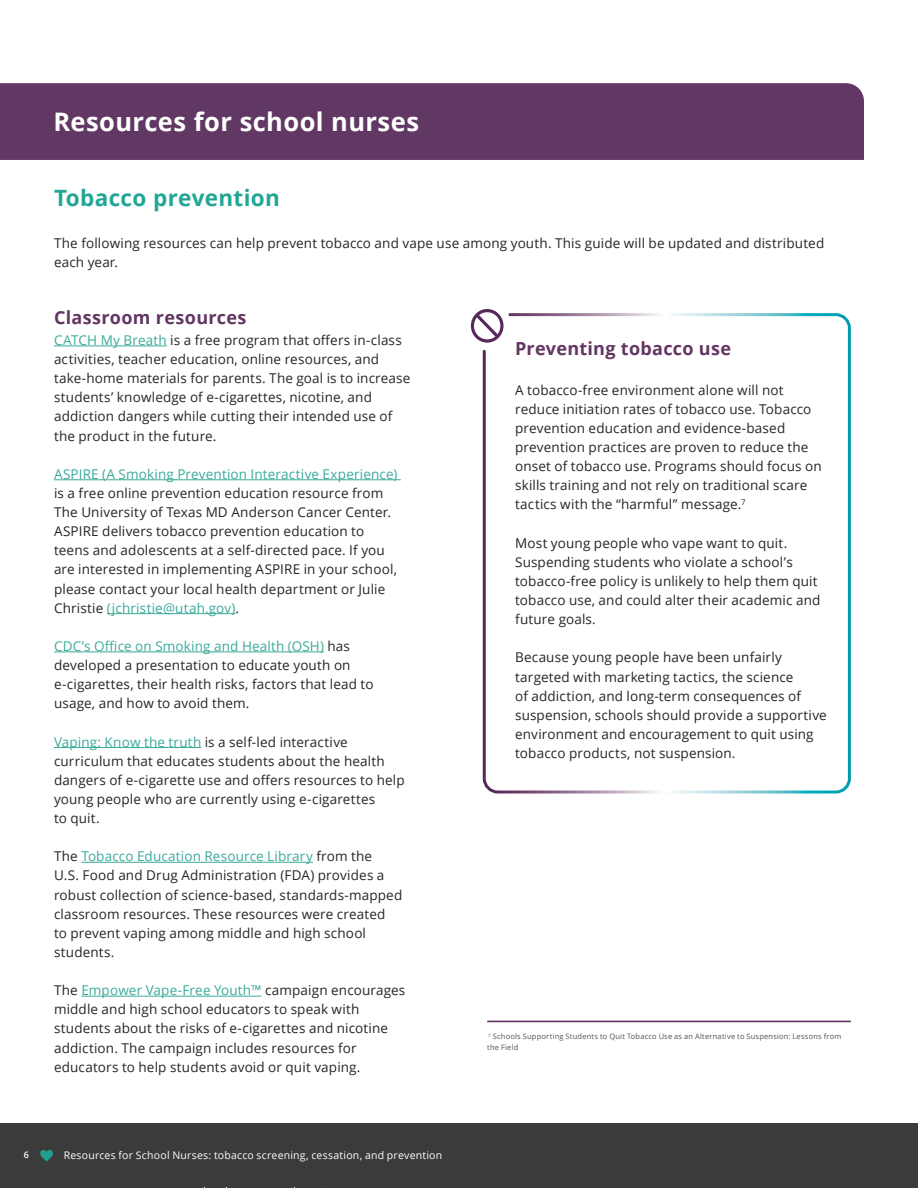
<style>
.page{position:relative;width:918px;height:1188px;background:#fff}
.page>*{position:absolute;margin:0;border:0;box-sizing:border-box;transform-origin:0 0}
.t1{font:700 25.5px "Open Sans";letter-spacing:.015em;color:#fff}
.t2{font:700 22.5px "Open Sans";letter-spacing:.015em;color:#21a695}
.t3{font:700 18px "Open Sans";letter-spacing:.015em;color:#633562}
.t4{font:13.5px/19.2px "Open Sans";letter-spacing:.01em;color:#252525}
.t5{font:13.5px "Open Sans";letter-spacing:.01em;color:#3aaa99}
.t6{font:10.5px "Open Sans";letter-spacing:.02em;color:#fff}
.t7{font:600 9px "Open Sans";color:#fff}
.t8{font:7.5px/10.5px "Open Sans";letter-spacing:.025em;color:#535454}
.s1{color:#3aaa99}
</style>
<div class="page">
<div style="left:0;top:1123px;width:918px;height:65px;background:#3b3b3b"></div>
<svg style="left:40px;top:1150px;width:13px;height:11px"></svg>
<div style="left:0;top:83px;width:864px;height:77px;background:#613863"></div>
<hr style="left:54px;top:346px;width:113px;height:1px;background:#3aaa99">
<hr style="left:54px;top:479px;width:347px;height:1px;background:#3aaa99">
<hr style="left:107px;top:613px;width:129px;height:1px;background:#3aaa99">
<hr style="left:54px;top:652px;width:270px;height:1px;background:#3aaa99">
<hr style="left:54px;top:747px;width:147px;height:1px;background:#3aaa99">
<hr style="left:81px;top:862px;width:232px;height:1px;background:#3aaa99">
<hr style="left:81px;top:996px;width:181px;height:1px;background:#3aaa99">
<hr style="left:487px;top:1021px;width:364px;height:1px;background:#562958">
<svg style="left:482px;top:313px;width:369px;height:481px"></svg>
<svg style="left:471px;top:309px;width:33px;height:34px"></svg>
<h1 class="t1" style="left:53px;top:104px;width:367px">Resources for school nurses</h1>
<h2 class="t2" style="left:54px;top:182px;width:227px">Tobacco prevention</h2>
<p class="t4" style="left:54px;top:233px;width:772px">The following resources can help prevent tobacco and vape use among youth. This guide will be updated and distributed each year.</p>
<h3 class="t3" style="left:54px;top:305px;width:194px">Classroom resources</h3>
<p class="t4" style="left:54px;top:330px;width:358px"><span class="s1">CATCH My Breath</span> is a free program that offers in-class activities, teacher education, online resources, and take-home materials for parents. The goal is to increase students’ knowledge of e-cigarettes, nicotine, and addiction dangers while cutting their intended use of the product in the future.</p>
<p class="t5" style="left:54px;top:465px;width:345px">ASPIRE (A Smoking Prevention Interactive Experience)</p>
<p class="t4" style="left:54px;top:483px;width:345px">is a free online prevention education resource from The University of Texas MD Anderson Cancer Center.<br>ASPIRE delivers tobacco prevention education to teens and adolescents at a self-directed pace. If you are interested in implementing ASPIRE in your school, please contact your local health department or Julie Christie <span class="s1">(jchristie@utah.gov)</span>.</p>
<p class="t4" style="left:54px;top:636px;width:321px"><span class="s1">CDC’s Office on Smoking and Health (OSH)</span> has developed a presentation to educate youth on e-cigarettes, their health risks, factors that lead to usage, and how to avoid them.</p>
<p class="t4" style="left:54px;top:732px;width:352px"><span class="s1">Vaping: Know the truth</span> is a self-led interactive curriculum that educates students about the health dangers of e-cigarette use and offers resources to help young people who are currently using e-cigarettes<br>to quit.</p>
<p class="t4" style="left:54px;top:846px;width:350px">The <span class="s1">Tobacco Education Resource Library</span> from the<br>U.S. Food and Drug Administration (FDA) provides a robust collection of science-based, standards-mapped classroom resources. These resources were created<br>to prevent vaping among middle and high school students.</p>
<p class="t4" style="left:54px;top:980px;width:353px">The <span class="s1">Empower Vape-Free Youth™</span> campaign encourages middle and high school educators to speak with students about the risks of e-cigarettes and nicotine addiction. The campaign includes resources for educators to help students avoid or quit vaping.</p>
<h3 class="t3" style="left:515px;top:336px;width:218px">Preventing tobacco use</h3>
<p class="t4" style="left:515px;top:380px;width:308px">A tobacco-free environment alone will not reduce initiation rates of tobacco use. Tobacco prevention education and evidence-based prevention practices are proven to reduce the onset of tobacco use. Programs should focus on skills training and not rely on traditional scare tactics with the “harmful” message.<sup>7</sup></p>
<p class="t4" style="left:515px;top:533px;width:307px">Most young people who vape want to quit.<br>Suspending students who violate a school’s tobacco-free policy is unlikely to help them quit tobacco use, and could alter their academic and future goals.</p>
<p class="t4" style="left:515px;top:648px;width:313px">Because young people have been unfairly targeted with marketing tactics, the science<br>of addiction, and long-term consequences of suspension, schools should provide a supportive environment and encouragement to quit using tobacco products, not suspension.</p>
<p class="t8" style="left:487px;top:1031px;width:356px"><sup>7</sup> Schools Supporting Students to Quit Tobacco Use as an Alternative to Suspension: Lessons from the Field</p>
<p class="t7" style="left:24px;top:1148px;width:7px">6</p>
<p class="t6" style="left:64px;top:1148px;width:380px">Resources for School Nurses: tobacco screening, cessation, and prevention</p>
</div>
